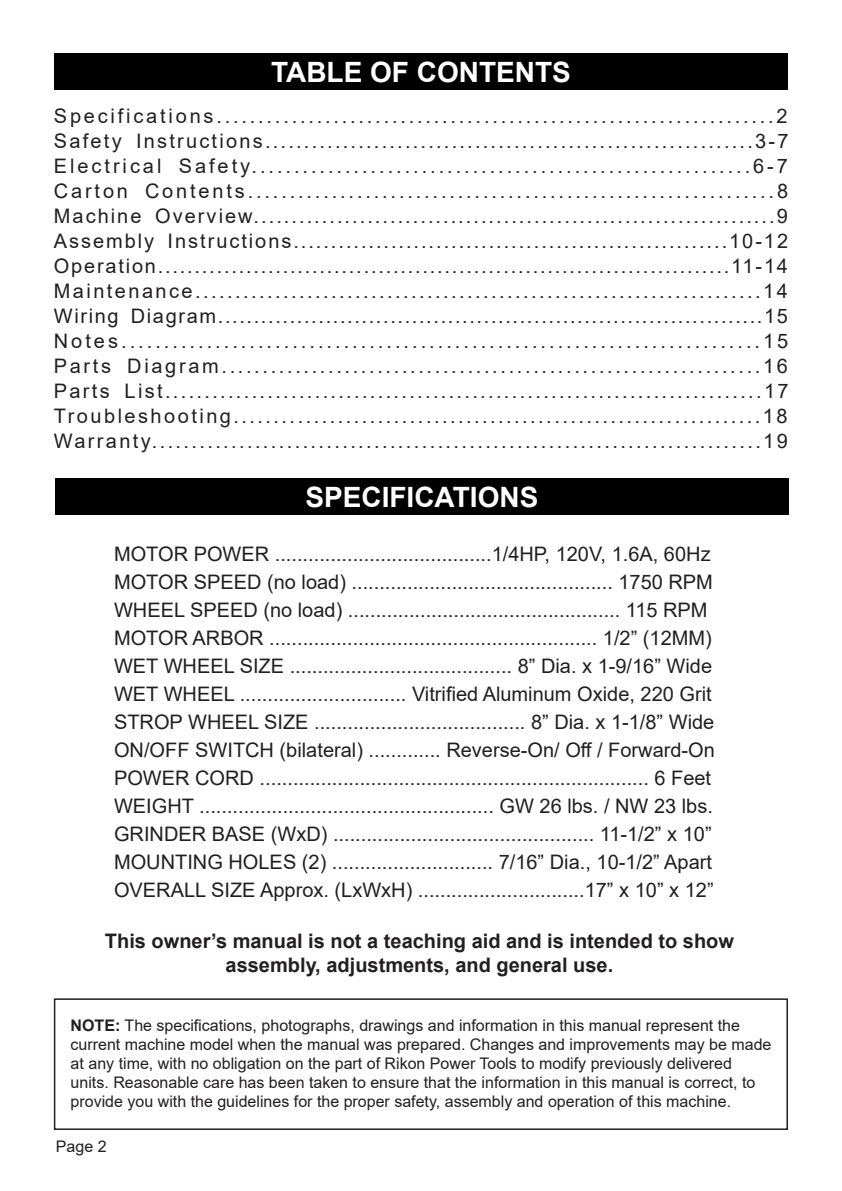
<style>
.page{position:relative;width:842px;height:1191px;background:#fff}
.page>*{position:absolute;margin:0;border:0;box-sizing:border-box;transform-origin:0 0}
.t1{font:700 28px "Arial";color:#fff}
.t2{font:20px "Arial";color:#231f20}
.t3{font:20px "Arial";letter-spacing:.12em;color:#231f20}
.t4{font:20px "Arial";letter-spacing:.1em;color:#231f20}
.t5{font:20px "Arial";letter-spacing:.14em;color:#231f20}
.t6{font:20px "Arial";letter-spacing:.09em;color:#231f20}
.t7{font:20px "Arial";letter-spacing:.08em;color:#231f20}
.t8{font:700 20px "Arial";color:#231f20}
.t9{font:20px "Arial";letter-spacing:.115em;color:#231f20}
.t10{font:20px "Arial";letter-spacing:.11em;color:#231f20}
.t11{font:20px "Arial";letter-spacing:.125em;color:#231f20}
.t12{font:20px "Arial";letter-spacing:.135em;color:#231f20}
.t13{font:20px "Arial";letter-spacing:.145em;color:#231f20}
.t14{font:16px/19.2px "Arial";color:#231f20}
.s1{font-weight:700}
</style>
<div class="page">
<div style="left:54px;top:54px;width:734px;height:36px;background:#000"></div>
<div style="left:54px;top:998px;width:734px;height:132px;border:2px solid #231f20"></div>
<div style="left:55px;top:478px;width:734px;height:36px;background:#000"></div>
<p class="t1" style="left:271px;top:52px;width:301px">TABLE OF CONTENTS</p>
<p class="t5" style="left:54px;top:102px;width:735px">Specifications...................................................................2</p>
<p class="t10" style="left:54px;top:127px;width:736px">Safety Instructions...............................................................3-7</p>
<p class="t13" style="left:54px;top:152px;width:736px">Electrical Safety...........................................................6-7</p>
<p class="t5" style="left:54px;top:177px;width:736px">Carton Contents...............................................................8</p>
<p class="t4" style="left:54px;top:202px;width:735px">Machine Overview.....................................................................9</p>
<p class="t4" style="left:54px;top:227px;width:736px">Assembly Instructions..........................................................10-12</p>
<p class="t6" style="left:54px;top:252px;width:736px">Operation..............................................................................11-14</p>
<p class="t3" style="left:54px;top:277px;width:736px">Maintenance.......................................................................14</p>
<p class="t7" style="left:54px;top:302px;width:736px">Wiring Diagram............................................................................15</p>
<p class="t2" style="left:54px;top:327px;width:736px">Notes...........................................................................15</p>
<p class="t12" style="left:54px;top:352px;width:736px">Parts Diagram..................................................................16</p>
<p class="t9" style="left:54px;top:377px;width:736px">Parts List............................................................................17</p>
<p class="t11" style="left:54px;top:402px;width:735px">Troubleshooting..................................................................18</p>
<p class="t3" style="left:54px;top:427px;width:736px">Warranty.............................................................................19</p>
<p class="t1" style="left:305px;top:477px;width:234px">SPECIFICATIONS</p>
<p class="t2" style="left:114px;top:540px;width:598px">MOTOR POWER .......................................1/4HP, 120V, 1.6A, 60Hz</p>
<p class="t2" style="left:114px;top:568px;width:600px">MOTOR SPEED (no load) ............................................... 1750 RPM</p>
<p class="t2" style="left:114px;top:596px;width:595px">WHEEL SPEED (no load) ................................................. 115 RPM</p>
<p class="t2" style="left:114px;top:624px;width:599px">MOTOR ARBOR ........................................................... 1/2” (12MM)</p>
<p class="t2" style="left:114px;top:652px;width:600px">WET WHEEL SIZE ........................................ 8” Dia. x 1-9/16” Wide</p>
<p class="t2" style="left:114px;top:680px;width:599px">WET WHEEL .............................. Vitrified Aluminum Oxide, 220 Grit</p>
<p class="t2" style="left:114px;top:708px;width:602px">STROP WHEEL SIZE ...................................... 8” Dia. x 1-1/8” Wide</p>
<p class="t2" style="left:114px;top:736px;width:602px">ON/OFF SWITCH (bilateral) ............. Reverse-On/ Off / Forward-On</p>
<p class="t2" style="left:114px;top:764px;width:599px">POWER CORD ...................................................................... 6 Feet</p>
<p class="t2" style="left:114px;top:792px;width:600px">WEIGHT ..................................................... GW 26 lbs. / NW 23 lbs.</p>
<p class="t2" style="left:114px;top:820px;width:599px">GRINDER BASE (WxD) ............................................... 11-1/2” x 10”</p>
<p class="t2" style="left:114px;top:848px;width:599px">MOUNTING HOLES (2) ............................. 7/16” Dia., 10-1/2” Apart</p>
<p class="t2" style="left:114px;top:876px;width:601px">OVERALL SIZE Approx. (LxWxH) ..............................17” x 10” x 12”</p>
<p class="t8" style="left:105px;top:927px;width:631px">This owner’s manual is not a teaching aid and is intended to show</p>
<p class="t8" style="left:226px;top:951px;width:389px">assembly, adjustments, and general use.</p>
<p class="t14" style="left:71px;top:1015px;width:671px"><span class="s1">NOTE:</span> The specifications, photographs, drawings and information in this manual represent the</p>
<p class="t14" style="left:71px;top:1034px;width:702px">current machine model when the manual was prepared. Changes and improvements may be made at any time, with no obligation on the part of Rikon Power Tools to modify previously delivered units. Reasonable care has been taken to ensure that the information in this manual is correct, to provide you with the guidelines for the proper safety, assembly and operation of this machine.</p>
<p class="t14" style="left:56px;top:1137px;width:52px">Page 2</p>
</div>
